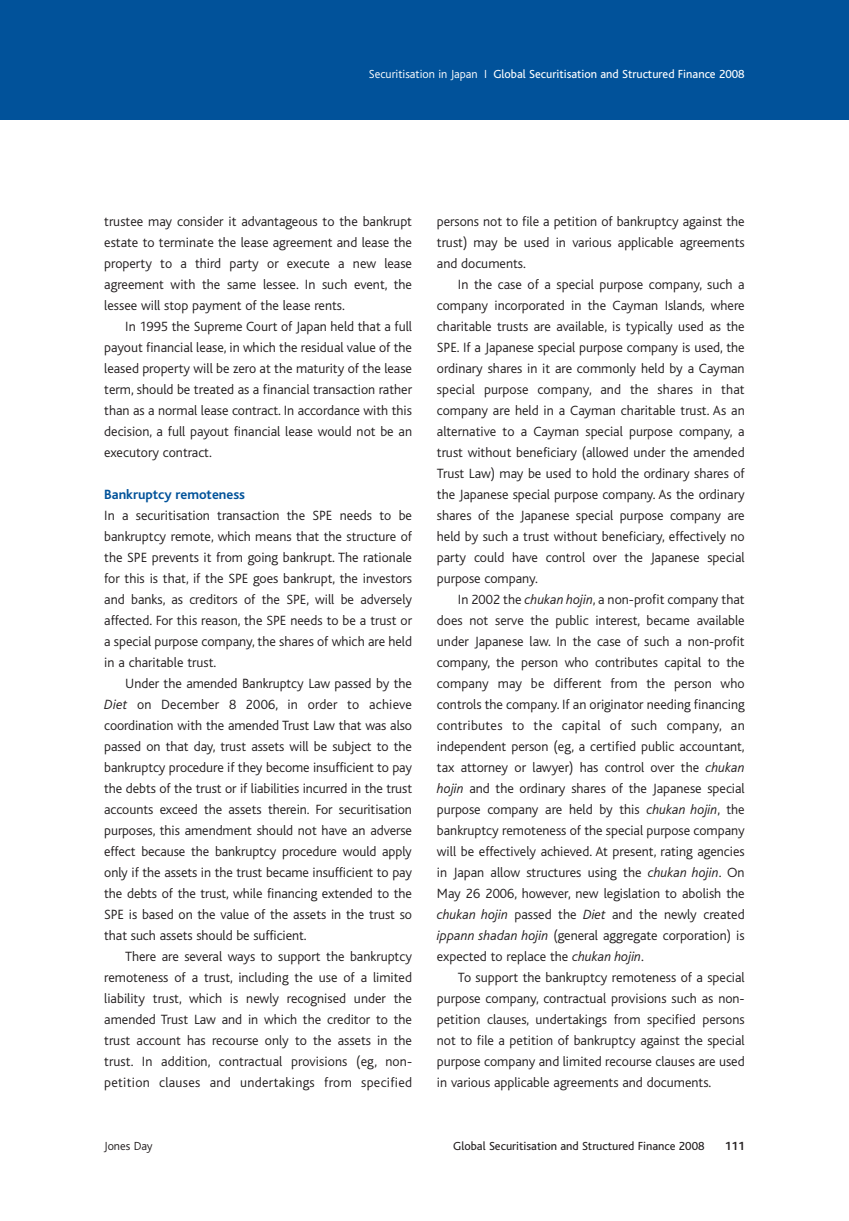
<style>
.page{position:relative;width:849px;height:1221px;background:#fff}
.page>*{position:absolute;margin:0;border:0;box-sizing:border-box;transform-origin:0 0}
.t1{font:300 14px/21px "Bliss";color:#231f20;text-align:justify}
.t2{font:700 14px "Bliss";color:#01529a}
.t3{font:12.25px "Bliss";color:#fff}
.t4{font:12.25px "Bliss";color:#231f20}
.t5{font:300 12.25px "Bliss";color:#231f20}
.t6{font:700 12.25px "Bliss";color:#231f20}
.s1{font-weight:300}
.s2{font-style:italic}
</style>
<div class="page">
<div style="left:0;top:1px;width:848px;height:118px;background:#01529a"></div>
<p class="t3" style="left:369px;top:70px;width:377px"><span class="s1">Securitisation in Japan I</span> Global Securitisation and Structured Finance 2008</p>
<p class="t1" style="left:104px;top:211px;width:309px">trustee may consider it advantageous to the bankrupt estate to terminate the lease agreement and lease the property to a third party or execute a new lease agreement with the same lessee. In such event, the lessee will stop payment of the lease rents.</p>
<p class="t1" style="left:104px;top:316px;width:309px;text-indent:21px">In 1995 the Supreme Court of Japan held that a full payout financial lease, in which the residual value of the leased property will be zero at the maturity of the lease term, should be treated as a financial transaction rather than as a normal lease contract. In accordance with this decision, a full payout financial lease would not be an executory contract.</p>
<p class="t2" style="left:104px;top:489px;width:142px">Bankruptcy remoteness</p>
<p class="t1" style="left:104px;top:505px;width:309px">In a securitisation transaction the SPE needs to be bankruptcy remote, which means that the structure of the SPE prevents it from going bankrupt. The rationale for this is that, if the SPE goes bankrupt, the investors and banks, as creditors of the SPE, will be adversely affected. For this reason, the SPE needs to be a trust or a special purpose company, the shares of which are held in a charitable trust.</p>
<p class="t1" style="left:104px;top:673px;width:309px;text-indent:21px">Under the amended Bankruptcy Law passed by the <span class="s2">Diet</span> on December 8 2006, in order to achieve coordination with the amended Trust Law that was also passed on that day, trust assets will be subject to the bankruptcy procedure if they become insufficient to pay the debts of the trust or if liabilities incurred in the trust accounts exceed the assets therein. For securitisation purposes, this amendment should not have an adverse effect because the bankruptcy procedure would apply only if the assets in the trust became insufficient to pay the debts of the trust, while financing extended to the SPE is based on the value of the assets in the trust so that such assets should be sufficient.</p>
<p class="t1" style="left:104px;top:946px;width:309px;text-indent:21px">There are several ways to support the bankruptcy remoteness of a trust, including the use of a limited liability trust, which is newly recognised under the amended Trust Law and in which the creditor to the trust account has recourse only to the assets in the trust. In addition, contractual provisions (eg, non&shy;petition clauses and undertakings from specified</p>
<p class="t1" style="left:437px;top:211px;width:309px">persons not to file a petition of bankruptcy against the trust) may be used in various applicable agreements and documents.</p>
<p class="t1" style="left:437px;top:274px;width:309px;text-indent:21px">In the case of a special purpose company, such a company incorporated in the Cayman Islands, where charitable trusts are available, is typically used as the SPE. If a Japanese special purpose company is used, the ordinary shares in it are commonly held by a Cayman special purpose company, and the shares in that company are held in a Cayman charitable trust. As an alternative to a Cayman special purpose company, a trust without beneficiary (allowed under the amended Trust Law) may be used to hold the ordinary shares of the Japanese special purpose company. As the ordinary shares of the Japanese special purpose company are held by such a trust without beneficiary, effectively no party could have control over the Japanese special purpose company.</p>
<p class="t1" style="left:437px;top:589px;width:309px;text-indent:21px">In 2002 the <span class="s2">chukan hojin</span>, a non-profit company that does not serve the public interest, became available under Japanese law. In the case of such a non-profit company, the person who contributes capital to the company may be different from the person who controls the company. If an originator needing financing contributes to the capital of such company, an independent person (eg, a certified public accountant, tax attorney or lawyer) has control over the <span class="s2">chukan hojin</span> and the ordinary shares of the Japanese special purpose company are held by this <span class="s2">chukan hojin</span>, the bankruptcy remoteness of the special purpose company will be effectively achieved. At present, rating agencies in Japan allow structures using the <span class="s2">chukan hojin</span>. On May 26 2006, however, new legislation to abolish the <span class="s2">chukan hojin</span> passed the <span class="s2">Diet</span> and the newly created <span class="s2">ippann shadan hojin</span> (general aggregate corporation) is expected to replace the <span class="s2">chukan hojin</span>.</p>
<p class="t1" style="left:437px;top:967px;width:309px;text-indent:21px">To support the bankruptcy remoteness of a special purpose company, contractual provisions such as non&shy;petition clauses, undertakings from specified persons not to file a petition of bankruptcy against the special purpose company and limited recourse clauses are used in various applicable agreements and documents.</p>
<p class="t5" style="left:104px;top:1140px;width:50px">Jones Day</p>
<p class="t4" style="left:453px;top:1141px;width:253px">Global Securitisation and Structured Finance 2008</p>
<p class="t6" style="left:724px;top:1141px;width:21px">111</p>
</div>
